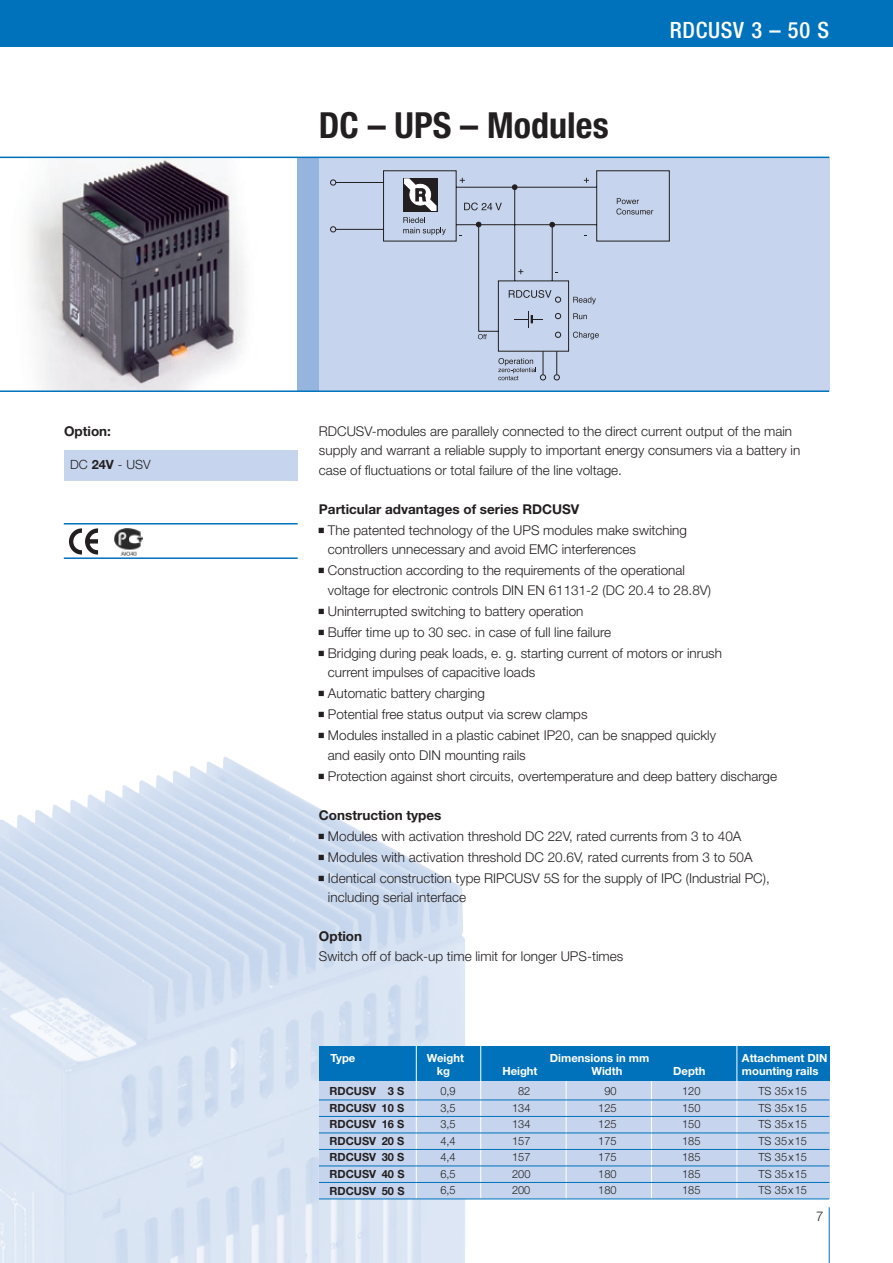
<style>
.page{position:relative;width:893px;height:1263px;background:#fff}
.page>*{position:absolute;margin:0;border:0;box-sizing:border-box;transform-origin:0 0}
.t1{font:700 condensed 36px "Helvetica Neue";color:#231f20}
.t2{font:500 condensed 22.5px "Helvetica Neue";letter-spacing:.03em;color:#fff}
.t3{font:300 13.5px/21px "Helvetica Neue";color:#231f20}
.t4{font:700 13.5px "Helvetica Neue";color:#231f20}
.t5{font:300 12.75px "Helvetica Neue";color:#231f20}
.t6{font:300 11.25px "Helvetica Neue";color:#231f20}
.t7{font:700 11.25px "Helvetica Neue";color:#fff}
.t8{font:700 11.25px "Helvetica Neue";color:#231f20}
.s1{font-weight:700}
</style>
<div class="page">
<div style="left:319px;top:157px;width:510px;height:234px;background:#c6d5ed"></div>
<div style="left:0;top:0;width:893px;height:47px;background:#0072bc"></div>
<img style="left:0;top:158px;width:280px;height:232px">
<div style="left:298px;top:157px;width:21px;height:234px;background:#95b5de"></div>
<hr style="left:829px;top:1207px;width:1px;height:56px;background:#0072bc">
<hr style="left:0;top:157px;width:829px;height:1px;background:#0072bc">
<hr style="left:0;top:390px;width:829px;height:2px;background:#0072bc">
<img style="left:0;top:756px;width:465px;height:507px">
<div style="left:319px;top:1047px;width:510px;height:152px;background:#c6d5ed"></div>
<hr style="left:566px;top:1081px;width:1px;height:118px;background:#fff">
<hr style="left:651px;top:1081px;width:1px;height:118px;background:#fff">
<div style="left:319px;top:1046px;width:510px;height:34px;background:#0072bc"></div>
<hr style="left:416px;top:1046px;width:1px;height:153px;background:#fff">
<hr style="left:480px;top:1046px;width:1px;height:153px;background:#fff">
<hr style="left:737px;top:1046px;width:1px;height:153px;background:#fff">
<hr style="left:319px;top:1100px;width:510px;height:1px;background:#0072bc">
<hr style="left:319px;top:1116px;width:510px;height:1px;background:#0072bc">
<hr style="left:319px;top:1133px;width:510px;height:1px;background:#0072bc">
<hr style="left:319px;top:1149px;width:510px;height:1px;background:#0072bc">
<hr style="left:319px;top:1166px;width:510px;height:1px;background:#0072bc">
<hr style="left:319px;top:1182px;width:510px;height:1px;background:#0072bc">
<hr style="left:319px;top:1199px;width:510px;height:1px;background:#0072bc">
<img style="left:115px;top:528px;width:28px;height:28px">
<svg style="left:69px;top:528px;width:30px;height:27px"></svg>
<div style="left:64px;top:450px;width:234px;height:30px;background:#c6d5ed"></div>
<hr style="left:64px;top:557px;width:234px;height:2px;background:#0072bc">
<hr style="left:64px;top:523px;width:234px;height:1px;background:#0072bc">
<svg style="left:383px;top:170px;width:287px;height:182px"></svg>
<svg style="left:584px;top:178px;width:5px;height:5px"></svg>
<svg style="left:330px;top:179px;width:231px;height:179px"></svg>
<svg style="left:513px;top:311px;width:30px;height:16px"></svg>
<div style="left:403px;top:178px;width:34px;height:34px;background:#231f20"></div>
<svg style="left:404px;top:179px;width:32px;height:32px"></svg>
<svg style="left:478px;top:334px;width:9px;height:5px"></svg>
<svg style="left:403px;top:217px;width:43px;height:18px"></svg>
<svg style="left:464px;top:203px;width:38px;height:7px"></svg>
<svg style="left:509px;top:290px;width:42px;height:8px"></svg>
<svg style="left:616px;top:198px;width:37px;height:17px"></svg>
<svg style="left:573px;top:332px;width:26px;height:7px"></svg>
<svg style="left:573px;top:313px;width:14px;height:6px"></svg>
<svg style="left:573px;top:297px;width:23px;height:7px"></svg>
<svg style="left:498px;top:358px;width:62px;height:23px"></svg>
<svg style="left:319px;top:774px;width:5px;height:5px"></svg>
<svg style="left:319px;top:834px;width:5px;height:5px"></svg>
<svg style="left:319px;top:855px;width:5px;height:5px"></svg>
<svg style="left:319px;top:876px;width:5px;height:5px"></svg>
<p class="t4" style="left:64px;top:426px;width:48px">Option:</p>
<p class="t5" style="left:70px;top:459px;width:82px">DC <span class="s1">24V</span> - USV</p>
<h1 class="t1" style="left:319px;top:112px;width:291px">DC – UPS – Modules</h1>
<h2 class="t2" style="left:670px;top:22px;width:161px">RDCUSV 3 – 50 S</h2>
<p class="t3" style="left:319px;top:423px;width:483px;line-height:19.5px">RDCUSV-modules are parallely connected to the direct current output of the main supply and warrant a reliable supply to important energy consumers via a battery in case of fluctuations or total failure of the line voltage.</p>
<p class="t4" style="left:319px;top:504px;width:262px">Particular advantages of series RDCUSV</p>
<p class="t3" style="left:328px;top:522px;width:361px;line-height:19.5px">The patented technology of the UPS modules make switching controllers unnecessary and avoid EMC interferences</p>
<p class="t3" style="left:328px;top:562px;width:385px;line-height:19.5px">Construction according to the requirements of the operational voltage for electronic controls DIN EN 61131-2 (DC 20.4 to 28.8V)</p>
<p class="t3" style="left:328px;top:602px;width:396px">Uninterrupted switching to battery operation<br>Buffer time up to 30 sec. in case of full line failure<br>Bridging during peak loads, e. g. starting current of motors or inrush</p>
<p class="t3" style="left:328px;top:663px;width:390px">current impulses of capacitive loads<br>Automatic battery charging<br>Potential free status output via screw clamps<br>Modules installed in a plastic cabinet IP20, can be snapped quickly</p>
<p class="t3" style="left:328px;top:746px;width:451px">and easily onto DIN mounting rails<br>Protection against short circuits, overtemperature and deep battery discharge</p>
<p class="t4" style="left:319px;top:810px;width:124px">Construction types</p>
<p class="t3" style="left:328px;top:827px;width:443px">Modules with activation threshold DC 22V, rated currents from 3 to 40A<br>Modules with activation threshold DC 20.6V, rated currents from 3 to 50A<br>Identical construction type RIPCUSV 5S for the supply of IPC (Industrial PC),</p>
<p class="t3" style="left:328px;top:888px;width:140px">including serial interface</p>
<p class="t4" style="left:319px;top:931px;width:45px">Option</p>
<p class="t3" style="left:319px;top:947px;width:306px">Switch off of back-up time limit for longer UPS-times</p>
<p class="t7" style="left:330px;top:1054px;width:27px">Type</p>
<p class="t7" style="left:427px;top:1054px;width:39px">Weight</p>
<p class="t7" style="left:550px;top:1054px;width:101px">Dimensions in mm</p>
<p class="t7" style="left:742px;top:1054px;width:87px">Attachment DIN</p>
<p class="t7" style="left:437px;top:1066px;width:15px">kg</p>
<p class="t7" style="left:502px;top:1066px;width:37px">Height</p>
<p class="t7" style="left:591px;top:1066px;width:33px">Width</p>
<p class="t7" style="left:673px;top:1066px;width:34px">Depth</p>
<p class="t7" style="left:742px;top:1066px;width:78px">mounting rails</p>
<p class="t8" style="left:330px;top:1087px;width:76px">RDCUSV 3 S</p>
<p class="t6" style="left:440px;top:1087px;width:17px">0,9</p>
<p class="t6" style="left:518px;top:1087px;width:14px">82</p>
<p class="t6" style="left:604px;top:1087px;width:14px">90</p>
<p class="t6" style="left:682px;top:1087px;width:20px">120</p>
<p class="t6" style="left:758px;top:1087px;width:50px">TS 35x15</p>
<p class="t8" style="left:330px;top:1104px;width:76px">RDCUSV 10 S</p>
<p class="t6" style="left:440px;top:1104px;width:17px">3,5</p>
<p class="t6" style="left:512px;top:1104px;width:20px">134</p>
<p class="t6" style="left:598px;top:1104px;width:20px">125</p>
<p class="t6" style="left:682px;top:1104px;width:20px">150</p>
<p class="t6" style="left:758px;top:1104px;width:50px">TS 35x15</p>
<p class="t8" style="left:330px;top:1120px;width:76px">RDCUSV 16 S</p>
<p class="t6" style="left:440px;top:1120px;width:17px">3,5</p>
<p class="t6" style="left:512px;top:1120px;width:20px">134</p>
<p class="t6" style="left:598px;top:1120px;width:20px">125</p>
<p class="t6" style="left:682px;top:1120px;width:20px">150</p>
<p class="t6" style="left:758px;top:1120px;width:50px">TS 35x15</p>
<p class="t8" style="left:330px;top:1137px;width:76px">RDCUSV 20 S</p>
<p class="t6" style="left:440px;top:1137px;width:17px">4,4</p>
<p class="t6" style="left:512px;top:1137px;width:20px">157</p>
<p class="t6" style="left:598px;top:1137px;width:20px">175</p>
<p class="t6" style="left:682px;top:1137px;width:20px">185</p>
<p class="t6" style="left:758px;top:1137px;width:50px">TS 35x15</p>
<p class="t8" style="left:330px;top:1153px;width:76px">RDCUSV 30 S</p>
<p class="t6" style="left:440px;top:1153px;width:17px">4,4</p>
<p class="t6" style="left:512px;top:1153px;width:20px">157</p>
<p class="t6" style="left:598px;top:1153px;width:20px">175</p>
<p class="t6" style="left:682px;top:1153px;width:20px">185</p>
<p class="t6" style="left:758px;top:1153px;width:50px">TS 35x15</p>
<p class="t8" style="left:330px;top:1170px;width:76px">RDCUSV 40 S</p>
<p class="t6" style="left:440px;top:1170px;width:17px">6,5</p>
<p class="t6" style="left:512px;top:1170px;width:20px">200</p>
<p class="t6" style="left:598px;top:1170px;width:20px">180</p>
<p class="t6" style="left:682px;top:1170px;width:20px">185</p>
<p class="t6" style="left:758px;top:1170px;width:50px">TS 35x15</p>
<p class="t8" style="left:330px;top:1186px;width:76px">RDCUSV 50 S</p>
<p class="t6" style="left:440px;top:1186px;width:17px">6,5</p>
<p class="t6" style="left:512px;top:1186px;width:20px">200</p>
<p class="t6" style="left:598px;top:1186px;width:20px">180</p>
<p class="t6" style="left:682px;top:1186px;width:20px">185</p>
<p class="t6" style="left:758px;top:1186px;width:50px">TS 35x15</p>
<p class="t3" style="left:816px;top:1207px;width:9px">7</p>
</div>
